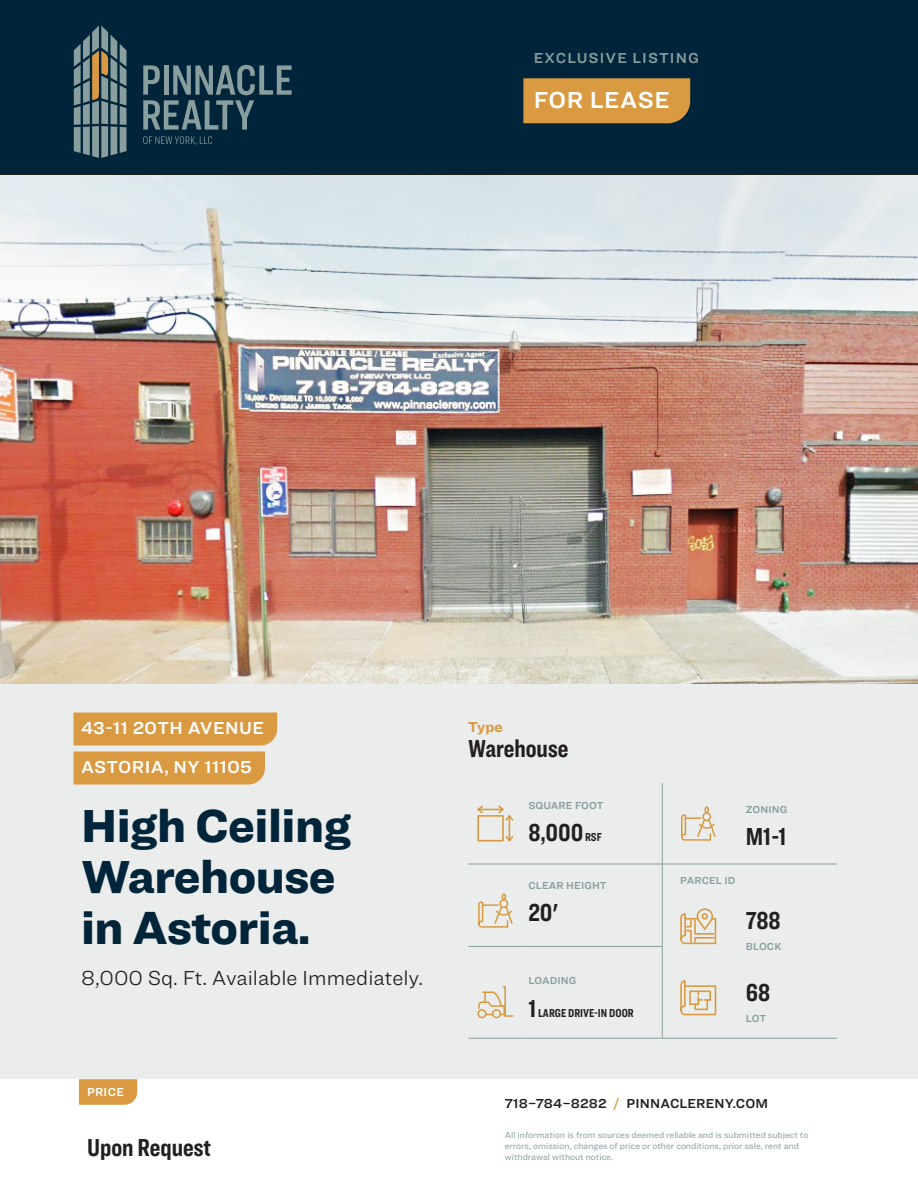
<style>
.page{position:relative;width:918px;height:1188px;background:#fff}
.page>*{position:absolute;margin:0;border:0;box-sizing:border-box;transform-origin:0 0}
.H1_Building_Title_32pt_Black_Dark_Blue{font:900 48px/51px "Ringside";letter-spacing:-.01em;color:#002439}
.Stats_and_Figures_17pt_Compressed_Bold_b{font:700 25.5px "Ringside Compressed";color:#231f20}
.Building_Type_17pt_Compressed_Bold_black{font:700 25.5px "Ringside Compressed";color:#231f20}
.Listing_Type_16pt_Semibold_Paper__rule_G{font:600 24px "Ringside";letter-spacing:.025em;color:#fff}
.H3_Building_CTA_14pt_Light_black{font:300 21px "Ringside";color:#231f20}
.Address__City_State_12pt_Semibold_Paper_{font:600 18px "Ringside";letter-spacing:.025em;color:#fff}
.t1{font:600 15px "Ringside";letter-spacing:.075em;color:#889d9e}
.Tag_Labels_10pt_Bold_Gold{font:700 15px "Ringside";color:#d99a41}
.t2{font:600 13.5px "Ringside";letter-spacing:.01em;color:#231f20}
.Stats_and_Figures_17pt_Compressed_Bold_b-2{font:700 12px "Ringside Compressed";color:#231f20}
.Parent__Price_Label_8pt_Semibold_Paper__{font:600 12px "Ringside";letter-spacing:.025em;color:#fff}
.Tags_7pt_Semibold_Gray{font:600 10.5px "Ringside";letter-spacing:.01em;color:#889d9e}
.t3{font:9px/10.8px "Ringside";color:#889d9e}
.s1{font-size:12px}
.s2{font-size:25.5px}
.s3{color:#d99a41}
</style>
<div class="page">
<div style="left:0;top:176px;width:918px;height:903px;background:#eaedec"></div>
<div style="left:0;top:0;width:918px;height:176px;background:#002439"></div>
<svg style="left:144px;top:136px;width:68px;height:9px"></svg>
<svg style="left:143px;top:65px;width:149px;height:65px;background:#31505e"></svg>
<svg style="left:74px;top:26px;width:52px;height:132px;background:#5a6f72"></svg>
<img style="left:0;top:176px;width:918px;height:508px">
<div style="left:523px;top:78px;width:167px;height:45px;background:#d99a41"></div>
<div style="left:74px;top:712px;width:203px;height:34px;background:#d99a41"></div>
<div style="left:74px;top:752px;width:191px;height:32px;background:#d99a41"></div>
<hr style="left:662px;top:783px;width:1px;height:36px;background:#889d9e">
<hr style="left:662px;top:819px;width:1px;height:45px;background:#889d9e">
<svg style="left:662px;top:865px;width:1px;height:25px"></svg>
<hr style="left:662px;top:890px;width:1px;height:45px;background:#889d9e">
<svg style="left:662px;top:935px;width:1px;height:27px"></svg>
<hr style="left:662px;top:962px;width:1px;height:45px;background:#889d9e">
<hr style="left:662px;top:1007px;width:1px;height:31px;background:#889d9e">
<hr style="left:662px;top:864px;width:78px;height:1px;background:#889d9e">
<hr style="left:740px;top:864px;width:97px;height:1px;background:#889d9e">
<hr style="left:662px;top:1038px;width:78px;height:1px;background:#889d9e">
<hr style="left:740px;top:1038px;width:97px;height:1px;background:#889d9e">
<svg style="left:681px;top:806px;width:35px;height:35px"></svg>
<svg style="left:680px;top:908px;width:36px;height:36px"></svg>
<div style="left:702px;top:913px;width:6px;height:7px;border:2px solid #d99941;border-radius:2px"></div>
<svg style="left:680px;top:980px;width:36px;height:35px"></svg>
<hr style="left:468px;top:864px;width:54px;height:1px;background:#889d9e">
<hr style="left:522px;top:864px;width:140px;height:1px;background:#889d9e">
<svg style="left:477px;top:806px;width:36px;height:35px"></svg>
<hr style="left:468px;top:946px;width:54px;height:1px;background:#889d9e">
<hr style="left:522px;top:946px;width:140px;height:1px;background:#889d9e">
<svg style="left:478px;top:893px;width:35px;height:35px"></svg>
<hr style="left:468px;top:1038px;width:54px;height:1px;background:#889d9e">
<hr style="left:522px;top:1038px;width:140px;height:1px;background:#889d9e">
<svg style="left:477px;top:986px;width:36px;height:32px"></svg>
<svg style="left:79px;top:1079px;width:58px;height:26px;background:#da9e48"></svg>
<h3 class="t1" style="left:534px;top:47px;width:166px">EXCLUSIVE LISTING</h3>
<p class="Listing_Type_16pt_Semibold_Paper__rule_G" style="left:534px;top:82px;width:137px">FOR LEASE</p>
<p class="Address__City_State_12pt_Semibold_Paper_" style="left:81px;top:715px;width:185px">43-11 20TH AVENUE</p>
<p class="Address__City_State_12pt_Semibold_Paper_" style="left:81px;top:754px;width:172px">ASTORIA, NY 11105</p>
<p class="H1_Building_Title_32pt_Black_Dark_Blue" style="left:81px;top:799px;width:271px">High Ceiling<br>Warehouse in Astoria.</p>
<p class="H3_Building_CTA_14pt_Light_black" style="left:81px;top:963px;width:344px">8,000 Sq. Ft. Available Immediately.</p>
<p class="Parent__Price_Label_8pt_Semibold_Paper__" style="left:87px;top:1083px;width:39px">PRICE</p>
<p class="Stats_and_Figures_17pt_Compressed_Bold_b" style="left:87px;top:1130px;width:126px">Upon Request</p>
<p class="Tag_Labels_10pt_Bold_Gold" style="left:468px;top:716px;width:36px">Type</p>
<p class="Building_Type_17pt_Compressed_Bold_black" style="left:468px;top:731px;width:102px">Warehouse</p>
<p class="Tags_7pt_Semibold_Gray" style="left:528px;top:798px;width:77px">SQUARE FOOT</p>
<p class="Stats_and_Figures_17pt_Compressed_Bold_b" style="left:528px;top:815px;width:75px">8,000 <span class="s1">RSF</span></p>
<p class="Tags_7pt_Semibold_Gray" style="left:528px;top:878px;width:80px">CLEAR HEIGHT</p>
<p class="Stats_and_Figures_17pt_Compressed_Bold_b" style="left:528px;top:895px;width:31px">20'</p>
<p class="Tags_7pt_Semibold_Gray" style="left:528px;top:973px;width:49px">LOADING</p>
<p class="Stats_and_Figures_17pt_Compressed_Bold_b-2" style="left:528px;top:1004px;width:107px"><span class="s2">1</span> LARGE DRIVE-IN DOOR</p>
<p class="Tags_7pt_Semibold_Gray" style="left:746px;top:802px;width:43px">ZONING</p>
<p class="Stats_and_Figures_17pt_Compressed_Bold_b" style="left:746px;top:819px;width:42px">M1-1</p>
<p class="Tags_7pt_Semibold_Gray" style="left:680px;top:873px;width:57px">PARCEL ID</p>
<p class="Stats_and_Figures_17pt_Compressed_Bold_b" style="left:746px;top:903px;width:36px">788</p>
<p class="Tags_7pt_Semibold_Gray" style="left:746px;top:939px;width:37px">BLOCK</p>
<p class="Stats_and_Figures_17pt_Compressed_Bold_b" style="left:746px;top:975px;width:26px">68</p>
<p class="Tags_7pt_Semibold_Gray" style="left:746px;top:1010px;width:22px">LOT</p>
<h3 class="t2" style="left:505px;top:1093px;width:265px">718–784–8282 <span class="s3">/</span> PINNACLERENY.COM</h3>
<p class="t3" style="left:505px;top:1130px;width:305px">All information is from sources deemed reliable and is submitted subject to errors, omission, changes of price or other conditions, prior sale, rent and withdrawal without notice.</p>
</div>
